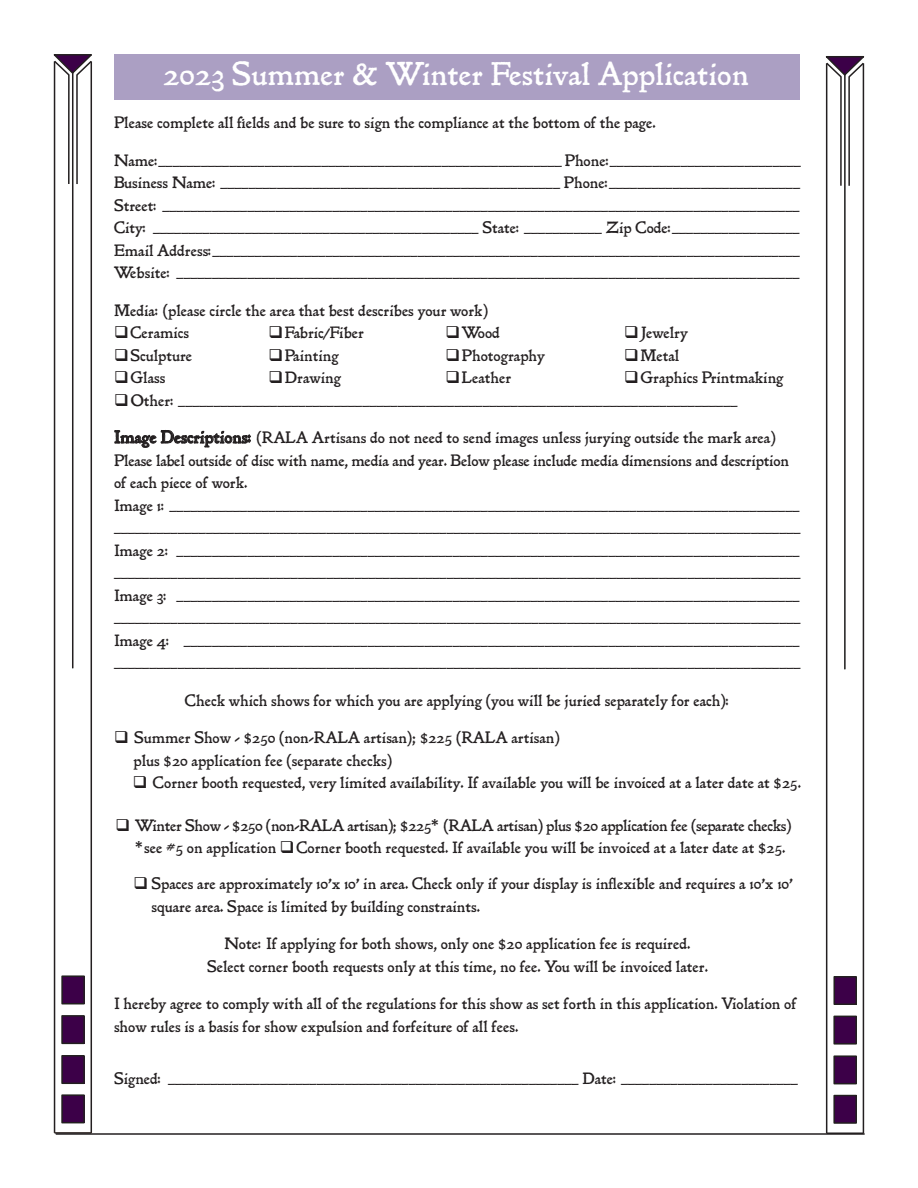
<style>
.page{position:relative;width:918px;height:1188px;background:#fff}
.page>*{position:absolute;margin:0;border:0;box-sizing:border-box;transform-origin:0 0}
.t1{font:33px "P22 Morris Golden";color:#fff}
.t2{font:16.5px/22.5px "P22 Morris Golden";color:#231f20}
.t3{font:16.5px "P22 Morris Golden";letter-spacing:-.02em;color:#231f20}
.s1{font-size:18px}
</style>
<div class="page">
<div style="left:115px;top:54px;width:685px;height:46px;background:#ab9fc3"></div>
<hr style="left:844px;top:74px;width:2px;height:595px;background:#231f20">
<div style="left:834px;top:977px;width:22px;height:27px;background:#3c0048"></div>
<div style="left:833px;top:976px;width:24px;height:29px;border:2px solid #231f20"></div>
<div style="left:834px;top:1016px;width:22px;height:28px;background:#3c0048"></div>
<div style="left:833px;top:1016px;width:24px;height:29px;border:2px solid #231f20"></div>
<div style="left:834px;top:1056px;width:22px;height:28px;background:#3c0048"></div>
<div style="left:833px;top:1055px;width:24px;height:29px;border:2px solid #231f20"></div>
<div style="left:834px;top:1096px;width:22px;height:27px;background:#3c0048"></div>
<div style="left:833px;top:1095px;width:24px;height:29px;border:2px solid #231f20"></div>
<hr style="left:826px;top:63px;width:1px;height:1070px;background:#231f20">
<svg style="left:826px;top:56px;width:38px;height:131px"></svg>
<hr style="left:863px;top:63px;width:1px;height:1070px;background:#231f20">
<hr style="left:827px;top:1132px;width:36px;height:2px;background:#231f20">
<hr style="left:72px;top:72px;width:1px;height:596px;background:#231f20">
<div style="left:62px;top:976px;width:22px;height:28px;background:#3c0048"></div>
<div style="left:61px;top:975px;width:24px;height:29px;border:2px solid #231f20"></div>
<div style="left:62px;top:1016px;width:22px;height:27px;background:#3c0048"></div>
<div style="left:61px;top:1015px;width:24px;height:29px;border:2px solid #231f20"></div>
<div style="left:62px;top:1056px;width:22px;height:27px;background:#3c0048"></div>
<div style="left:61px;top:1055px;width:24px;height:29px;border:2px solid #231f20"></div>
<div style="left:62px;top:1095px;width:22px;height:28px;background:#3c0048"></div>
<div style="left:61px;top:1094px;width:24px;height:29px;border:2px solid #231f20"></div>
<hr style="left:54px;top:61px;width:1px;height:1072px;background:#231f20">
<svg style="left:54px;top:54px;width:38px;height:132px"></svg>
<hr style="left:91px;top:61px;width:1px;height:1072px;background:#231f20">
<hr style="left:55px;top:1132px;width:36px;height:2px;background:#231f20">
<hr style="left:56px;top:1133px;width:809px;height:2px;background:#231f20">
<p class="t1" style="left:163px;top:54px;width:587px">2023 Summer &amp; Winter Festival Application</p>
<p class="t2" style="left:114px;top:111px;width:543px">Please complete all fields and be sure to sign the compliance at the bottom of the page.</p>
<p class="t2" style="left:114px;top:149px;width:689px">Name:_________________________________________________________ Phone:___________________________</p>
<p class="t2" style="left:114px;top:171px;width:688px">Business Name: ________________________________________________ Phone:___________________________</p>
<p class="t2" style="left:114px;top:194px;width:687px">Street: __________________________________________________________________________________________</p>
<p class="t2" style="left:114px;top:216px;width:687px">City: ______________________________________________ State: ___________ Zip Code:__________________</p>
<p class="t2" style="left:114px;top:239px;width:687px">Email Address:___________________________________________________________________________________</p>
<p class="t2" style="left:114px;top:261px;width:687px">Website: ________________________________________________________________________________________</p>
<p class="t2" style="left:114px;top:299px;width:376px">Media: (please circle the area that best describes your work)</p>
<p class="t2" style="left:114px;top:321px;width:77px">❑Ceramics</p>
<p class="t2" style="left:268px;top:321px;width:97px">❑Fabric/Fiber</p>
<p class="t2" style="left:446px;top:321px;width:56px">❑Wood</p>
<p class="t2" style="left:624px;top:321px;width:65px">❑Jewelry</p>
<p class="t2" style="left:114px;top:344px;width:80px">❑Sculpture</p>
<p class="t2" style="left:268px;top:344px;width:72px">❑Painting</p>
<p class="t2" style="left:446px;top:344px;width:101px">❑Photography</p>
<p class="t2" style="left:624px;top:344px;width:57px">❑Metal</p>
<p class="t2" style="left:114px;top:366px;width:53px">❑Glass</p>
<p class="t2" style="left:268px;top:366px;width:74px">❑Drawing</p>
<p class="t2" style="left:446px;top:366px;width:67px">❑Leather</p>
<p class="t2" style="left:624px;top:366px;width:161px">❑Graphics Printmaking</p>
<p class="t2" style="left:114px;top:389px;width:625px">❑Other: _______________________________________________________________________________</p>
<p class="t2" style="left:114px;top:426px;width:663px"><span class="s1">Image Descriptions:</span> (RALA Artisans do not need to send images unless jurying outside the mark area)</p>
<p class="t2" style="left:114px;top:449px;width:677px">Please label outside of disc with name, media and year. Below please include media dimensions and description of each piece of work.</p>
<p class="t2" style="left:114px;top:494px;width:687px">Image 1: _________________________________________________________________________________________</p>
<p class="t2" style="left:114px;top:516px;width:688px">_________________________________________________________________________________________________</p>
<p class="t2" style="left:114px;top:539px;width:687px">Image 2: ________________________________________________________________________________________</p>
<p class="t2" style="left:114px;top:561px;width:688px">_________________________________________________________________________________________________</p>
<p class="t2" style="left:114px;top:584px;width:687px">Image 3: ________________________________________________________________________________________</p>
<p class="t2" style="left:114px;top:606px;width:688px">_________________________________________________________________________________________________</p>
<p class="t2" style="left:114px;top:629px;width:687px">Image 4: _______________________________________________________________________________________</p>
<p class="t2" style="left:114px;top:651px;width:688px">_________________________________________________________________________________________________</p>
<p class="t2" style="left:185px;top:689px;width:547px">Check which shows for which you are applying (you will be juried separately for each):</p>
<p class="t2" style="left:114px;top:726px;width:447px">❑ Summer Show - $250 (non-RALA artisan); $225 (RALA artisan)</p>
<p class="t2" style="left:134px;top:749px;width:260px">plus $20 application fee (separate checks)</p>
<p class="t2" style="left:133px;top:771px;width:670px">❑ Corner booth requested, very limited availability. If available you will be invoiced at a later date at $25.</p>
<p class="t3" style="left:116px;top:815px;width:677px">❑ Winter Show - $250 (non-RALA artisan); $225* (RALA artisan) plus $20 application fee (separate checks)</p>
<p class="t2" style="left:135px;top:836px;width:652px">*see #5 on application ❑Corner booth requested. If available you will be invoiced at a later date at $25.</p>
<p class="t2" style="left:152px;top:872px;width:643px;text-indent:-18px">❑ Spaces are approximately 10’x 10’ in area. Check only if your display is inflexible and requires a 10’x 10’ square area. Space is limited by building constraints.</p>
<p class="t2" style="left:225px;top:932px;width:467px">Note: If applying for both shows, only one $20 application fee is required.</p>
<p class="t2" style="left:207px;top:955px;width:502px">Select corner booth requests only at this time, no fee. You will be invoiced later.</p>
<p class="t2" style="left:114px;top:992px;width:684px">I hereby agree to comply with all of the regulations for this show as set forth in this application. Violation of show rules is a basis for show expulsion and forfeiture of all fees.</p>
<p class="t2" style="left:114px;top:1067px;width:686px">Signed: __________________________________________________________ Date: _________________________</p>
</div>
